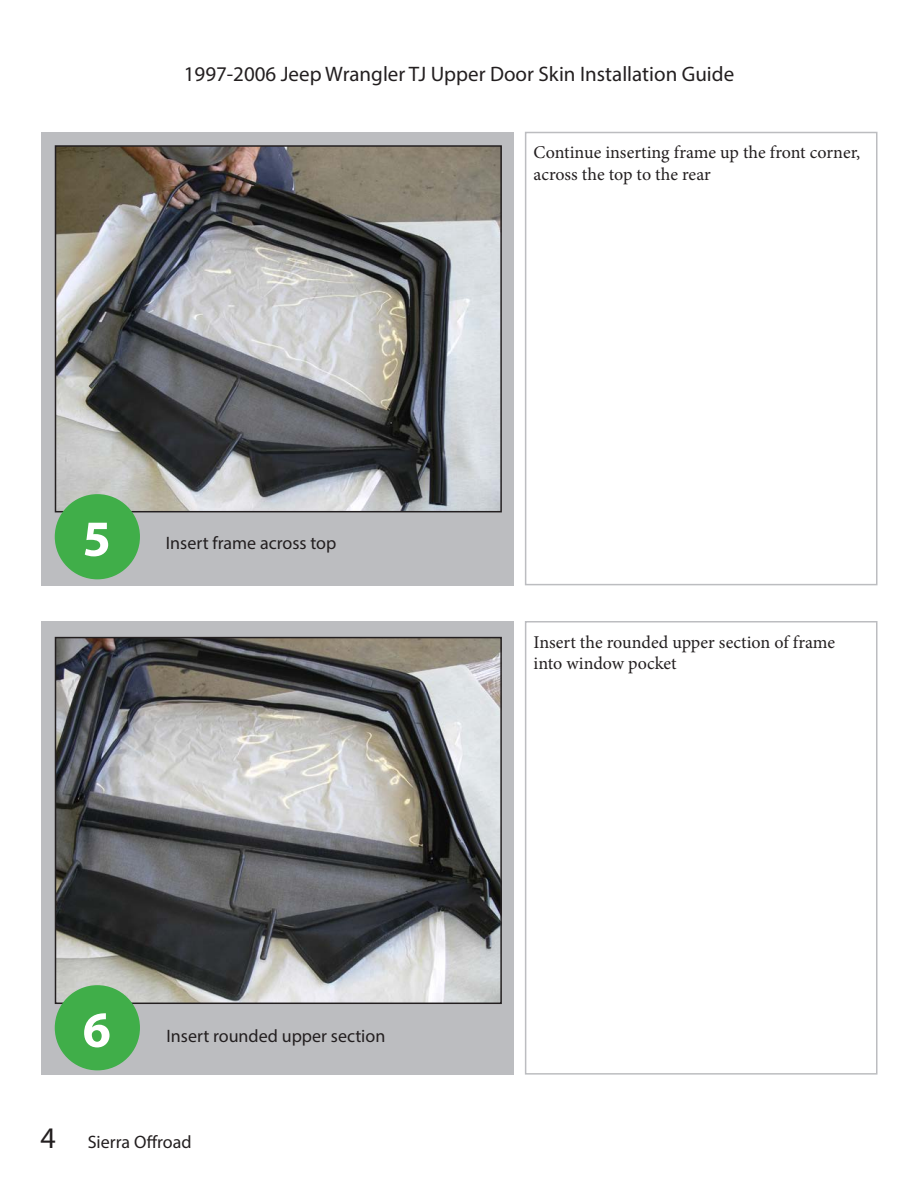
<style>
.page{position:relative;width:918px;height:1188px;background:#fff}
.page>*{position:absolute;margin:0;border:0;box-sizing:border-box;transform-origin:0 0}
.t1{font:700 51px "Myriad Pro";color:#fff}
.t2{font:21px "Myriad Pro";color:#231f20}
.t3{font:18px/21.6px "Minion Pro";color:#231f20}
.t4{font:18px "Myriad Pro";color:#231f20}
.s1{font-size:30px}
</style>
<div class="page">
<div style="left:41px;top:132px;width:472px;height:453px;background:#bcbdc0"></div>
<div style="left:41px;top:621px;width:472px;height:454px;background:#bcbdc0"></div>
<div style="left:525px;top:132px;width:353px;height:453px;border:2px solid #bcbdc0"></div>
<div style="left:525px;top:621px;width:353px;height:454px;border:2px solid #bcbdc0"></div>
<img style="left:58px;top:640px;width:441px;height:361px">
<div style="left:55px;top:637px;width:447px;height:367px;border:2px solid #231f20"></div>
<div style="left:55px;top:985px;width:85px;height:85px;background:#40ae49;border-radius:50%"></div>
<img style="left:58px;top:148px;width:441px;height:361px">
<div style="left:55px;top:145px;width:447px;height:367px;border:2px solid #231f20"></div>
<div style="left:55px;top:494px;width:85px;height:85px;background:#40ae49;border-radius:50%"></div>
<p class="t2" style="left:184px;top:61px;width:552px">1997-2006 Jeep Wrangler TJ Upper Door Skin Installation Guide</p>
<p class="t1" style="left:83px;top:505px;width:30px">5</p>
<p class="t4" style="left:166px;top:532px;width:172px">Insert frame across top</p>
<p class="t1" style="left:83px;top:996px;width:30px">6</p>
<p class="t4" style="left:166px;top:1025px;width:220px">Insert rounded upper section</p>
<p class="t4" style="left:40px;top:1130px;width:153px"><span class="s1">4</span> Sierra Offroad</p>
<p class="t3" style="left:534px;top:142px;width:328px">Continue inserting frame up the front corner, across the top to the rear</p>
<p class="t3" style="left:534px;top:631px;width:303px">Insert the rounded upper section of frame into window pocket</p>
</div>
